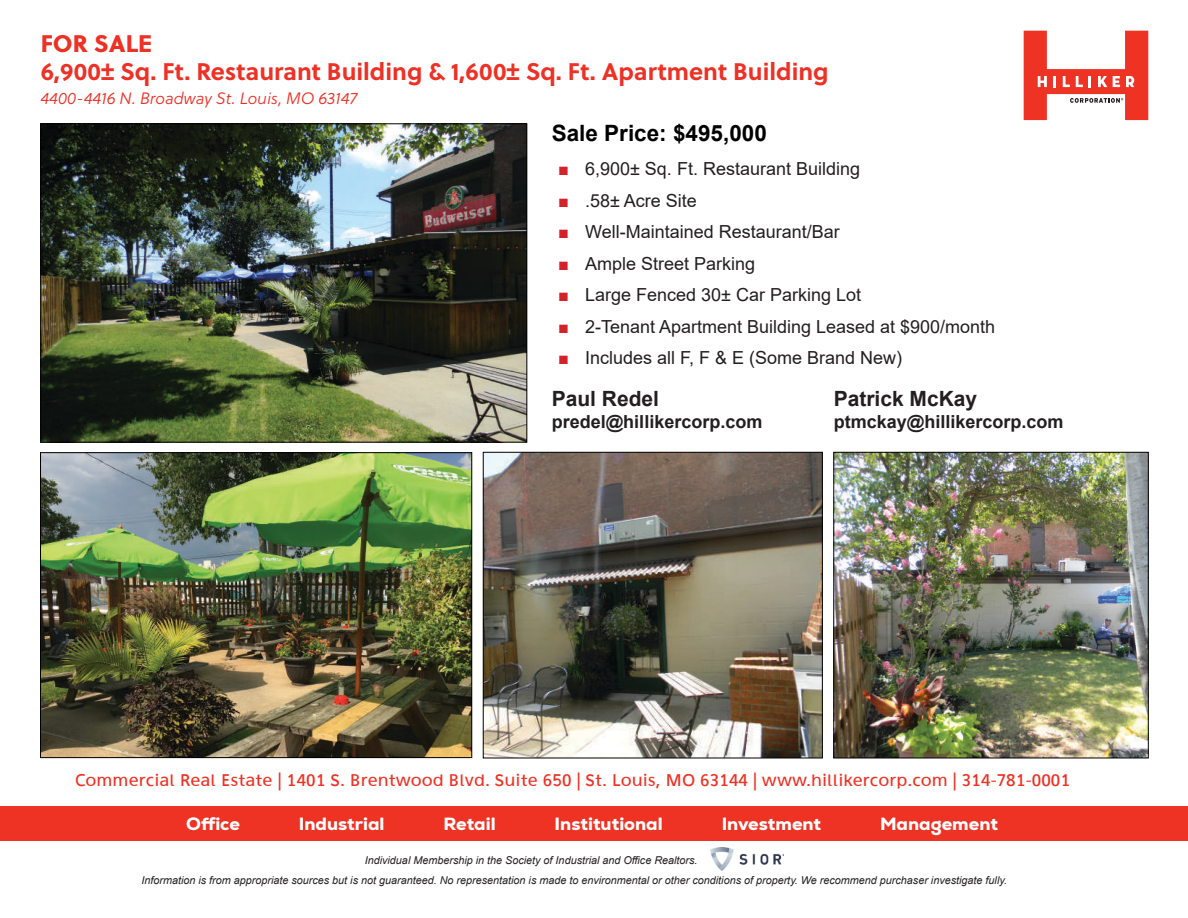
<style>
.page{position:relative;width:1188px;height:918px;background:#fff}
.page>*{position:absolute;margin:0;border:0;box-sizing:border-box;transform-origin:0 0}
.t1{font:700 24px "Soleil";color:#ee3025}
.t2{font:24px "Soleil Xb";color:#ee3025}
.t3{font:700 22.5px "Arial";color:#000}
.t4{font:700 21px "Arial";color:#231f20}
.t5{font:18px "Arial";color:#231f20}
.t6{font:18px "Agan S55";color:#ee3224}
.t7{font:800 18px "Nexa";color:#fff}
.t8{font:700 18px "Arial";color:#231f20}
.t9{font:italic 16.5px "Soleil Lt";color:#ee3025}
.t10{font:italic 10.8px "Arial";color:#231f20}
.s1{color:#d2232a}
</style>
<div class="page">
<svg style="left:1024px;top:31px;width:124px;height:89px"></svg>
<div style="left:0;top:806px;width:1188px;height:35px;background:#ee3224"></div>
<img style="left:711px;top:848px;width:73px;height:23px">
<img style="left:42px;top:454px;width:428px;height:302px">
<div style="left:40px;top:452px;width:432px;height:306px;border:1px solid #000"></div>
<img style="left:42px;top:125px;width:483px;height:316px">
<div style="left:40px;top:123px;width:487px;height:320px;border:1px solid #000"></div>
<img style="left:485px;top:454px;width:336px;height:302px">
<div style="left:483px;top:452px;width:340px;height:306px;border:1px solid #000"></div>
<img style="left:835px;top:454px;width:312px;height:302px">
<div style="left:833px;top:452px;width:316px;height:306px;border:1px solid #000"></div>
<h1 class="t2" style="left:41px;top:25px;width:113px">FOR SALE</h1>
<h1 class="t1" style="left:41px;top:53px;width:789px">6,900± Sq. Ft. Restaurant Building &amp; 1,600± Sq. Ft. Apartment Building</h1>
<h3 class="t9" style="left:40px;top:87px;width:318px">4400-4416 N. Broadway St. Louis, MO 63147</h3>
<h2 class="t3" style="left:552px;top:117px;width:217px">Sale Price: $495,000</h2>
<h3 class="t5" style="left:558px;top:157px;width:304px"><span class="s1">■</span> 6,900± Sq. Ft. Restaurant Building</h3>
<h3 class="t5" style="left:558px;top:188px;width:140px"><span class="s1">■</span> .58± Acre Site</h3>
<h3 class="t5" style="left:558px;top:220px;width:283px"><span class="s1">■</span> Well-Maintained Restaurant/Bar</h3>
<h3 class="t5" style="left:558px;top:251px;width:199px"><span class="s1">■</span> Ample Street Parking</h3>
<h3 class="t5" style="left:558px;top:283px;width:305px"><span class="s1">■</span> Large Fenced 30± Car Parking Lot</h3>
<h3 class="t5" style="left:558px;top:314px;width:439px"><span class="s1">■</span> 2-Tenant Apartment Building Leased at $900/month</h3>
<h3 class="t5" style="left:558px;top:346px;width:346px"><span class="s1">■</span> Includes all F, F &amp; E (Some Brand New)</h3>
<h3 class="t4" style="left:552px;top:383px;width:109px">Paul Redel</h3>
<h3 class="t8" style="left:552px;top:409px;width:212px">predel@hillikercorp.com</h3>
<h3 class="t4" style="left:834px;top:383px;width:145px">Patrick McKay</h3>
<h3 class="t8" style="left:834px;top:409px;width:231px">ptmckay@hillikercorp.com</h3>
<h3 class="t6" style="left:75px;top:770px;width:997px">Commercial Real Estate | 1401 S. Brentwood Blvd. Suite 650 | St. Louis, MO 63144 | www.hillikercorp.com | 314-781-0001</h3>
<h3 class="t7" style="left:186px;top:812px;width:55px">Office</h3>
<h3 class="t7" style="left:299px;top:812px;width:87px">Industrial</h3>
<h3 class="t7" style="left:444px;top:812px;width:54px">Retail</h3>
<h3 class="t7" style="left:555px;top:812px;width:110px">Institutional</h3>
<h3 class="t7" style="left:722px;top:812px;width:101px">Investment</h3>
<h3 class="t7" style="left:880px;top:812px;width:119px">Management</h3>
<p class="t10" style="left:365px;top:853px;width:334px">Individual Membership in the Society of Industrial and Office Realtors.</p>
<p class="t10" style="left:141px;top:873px;width:867px">Information is from appropriate sources but is not guaranteed. No representation is made to environmental or other conditions of property. We recommend purchaser investigate fully.</p>
</div>
